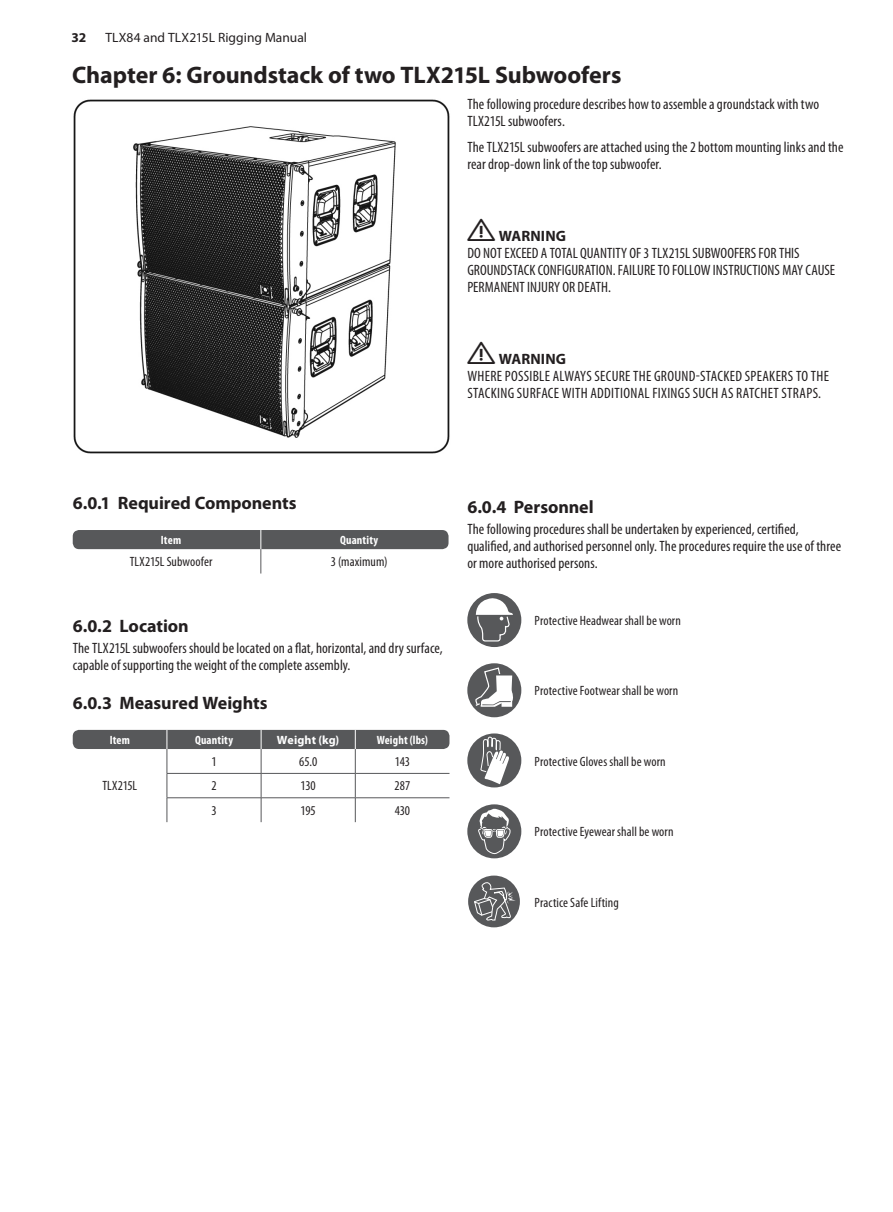
<style>
.page{position:relative;width:893px;height:1212px;background:#fff}
.page>*{position:absolute;margin:0;border:0;box-sizing:border-box;transform-origin:0 0}
.Chapter{font:700 24px "Myriad Pro";letter-spacing:-.005em;color:#231f20}
._6_0_1_Article_cont{font:700 18px "Myriad Pro";letter-spacing:-.005em;color:#231f20}
._6_0_1_Article{font:700 18px "Myriad Pro";letter-spacing:-.005em;color:#231f20}
.GENERAL_Text{font:condensed 15px/17px "Myriad Pro";letter-spacing:.005em;color:#231f20}
.SAFETY_Caution_Excla{font:700 15px "Myriad Pro";letter-spacing:.005em;color:#231f20}
.t1{font:condensed 13.5px "Myriad Pro";letter-spacing:.005em;color:#231f20}
.t2{font:13.5px "Myriad Pro";letter-spacing:.005em;color:#231f20}
.t3{font:700 13.5px "Myriad Pro";color:#231f20}
.t4{font:700 condensed 12px "Myriad Pro";letter-spacing:.015em;color:#fff}
.t5{font:700 12px "Myriad Pro";letter-spacing:.01em;color:#fff}
.s1{font-family:"SQF Cust Glyph Set 1 V1";font-weight:400;font-size:30px}
</style>
<div class="page">
<img style="left:73px;top:99px;width:377px;height:355px">
<div style="left:73px;top:530px;width:376px;height:19px;background:#57585a;border-radius:6px"></div>
<svg style="left:261px;top:530px;width:1px;height:43px"></svg>
<div style="left:73px;top:730px;width:376px;height:19px;background:#57585a;border-radius:6px"></div>
<hr style="left:167px;top:773px;width:94px;height:1px;background:#57585a">
<hr style="left:261px;top:773px;width:94px;height:1px;background:#57585a">
<hr style="left:355px;top:773px;width:94px;height:1px;background:#57585a">
<svg style="left:167px;top:730px;width:1px;height:92px"></svg>
<hr style="left:167px;top:797px;width:94px;height:1px;background:#57585a">
<hr style="left:261px;top:797px;width:94px;height:1px;background:#57585a">
<hr style="left:355px;top:797px;width:94px;height:1px;background:#57585a">
<svg style="left:261px;top:730px;width:1px;height:92px"></svg>
<svg style="left:355px;top:730px;width:1px;height:92px"></svg>
<div style="left:467px;top:593px;width:54px;height:54px;background:#57585a;border-radius:50%"></div>
<svg style="left:475px;top:598px;width:38px;height:44px"></svg>
<div style="left:467px;top:663px;width:54px;height:54px;background:#57585a;border-radius:50%"></div>
<svg style="left:474px;top:667px;width:40px;height:40px"></svg>
<div style="left:467px;top:733px;width:54px;height:54px;background:#57585a;border-radius:50%"></div>
<svg style="left:481px;top:736px;width:29px;height:48px"></svg>
<div style="left:467px;top:804px;width:54px;height:54px;background:#57585a;border-radius:50%"></div>
<svg style="left:478px;top:808px;width:34px;height:50px"></svg>
<div style="left:468px;top:875px;width:52px;height:52px;background:#57585a;border-radius:50%"></div>
<svg style="left:473px;top:882px;width:43px;height:39px"></svg>
<p class="t3" style="left:71px;top:29px;width:16px">32</p>
<p class="t2" style="left:105px;top:29px;width:203px">TLX84 and TLX215L Rigging Manual</p>
<p class="Chapter" style="left:72px;top:59px;width:551px">Chapter 6: Groundstack of two TLX215L Subwoofers</p>
<p class="GENERAL_Text" style="left:467px;top:95px;width:354px">The following procedure describes how to assemble a groundstack with two<br>TLX215L subwoofers.</p>
<p class="GENERAL_Text" style="left:467px;top:138px;width:378px">The TLX215L subwoofers are attached using the 2 bottom mounting links and the rear drop-down link of the top subwoofer.</p>
<p class="SAFETY_Caution_Excla" style="left:467px;top:226px;width:100px"><span class="s1">!</span> WARNING</p>
<p class="GENERAL_Text" style="left:467px;top:244px;width:369px">DO NOT EXCEED A TOTAL QUANTITY OF 3 TLX215L SUBWOOFERS FOR THIS<br>GROUNDSTACK CONFIGURATION. FAILURE TO FOLLOW INSTRUCTIONS MAY CAUSE<br>PERMANENT INJURY OR DEATH.</p>
<p class="SAFETY_Caution_Excla" style="left:467px;top:349px;width:100px"><span class="s1">!</span> WARNING</p>
<p class="GENERAL_Text" style="left:467px;top:368px;width:363px">WHERE POSSIBLE ALWAYS SECURE THE GROUND-STACKED SPEAKERS TO THE<br>STACKING SURFACE WITH ADDITIONAL FIXINGS SUCH AS RATCHET STRAPS.</p>
<p class="_6_0_1_Article" style="left:73px;top:491px;width:225px">6.0.1 Required Components</p>
<p class="t4" style="left:161px;top:533px;width:22px">Item</p>
<p class="t4" style="left:340px;top:533px;width:40px">Quantity</p>
<p class="t1" style="left:130px;top:553px;width:84px">TLX215L Subwoofer</p>
<p class="t1" style="left:331px;top:553px;width:58px">3 (maximum)</p>
<p class="_6_0_1_Article_cont" style="left:73px;top:614px;width:118px">6.0.2 Location</p>
<p class="GENERAL_Text" style="left:73px;top:640px;width:372px">The TLX215L subwoofers should be located on a flat, horizontal, and dry surface, capable of supporting the weight of the complete assembly.</p>
<p class="_6_0_1_Article_cont" style="left:73px;top:691px;width:196px">6.0.3 Measured Weights</p>
<p class="t4" style="left:110px;top:732px;width:22px">Item</p>
<p class="t4" style="left:195px;top:732px;width:40px">Quantity</p>
<p class="t5" style="left:277px;top:732px;width:64px">Weight (kg)</p>
<p class="t4" style="left:377px;top:732px;width:53px">Weight (lbs)</p>
<p class="t1" style="left:102px;top:778px;width:36px">TLX215L</p>
<p class="t1" style="left:211px;top:753px;width:7px">1</p>
<p class="t1" style="left:299px;top:753px;width:20px">65.0</p>
<p class="t1" style="left:395px;top:753px;width:17px">143</p>
<p class="t1" style="left:211px;top:778px;width:7px">2</p>
<p class="t1" style="left:301px;top:778px;width:17px">130</p>
<p class="t1" style="left:395px;top:778px;width:17px">287</p>
<p class="t1" style="left:211px;top:802px;width:7px">3</p>
<p class="t1" style="left:301px;top:802px;width:17px">195</p>
<p class="t1" style="left:395px;top:802px;width:17px">430</p>
<p class="_6_0_1_Article_cont" style="left:467px;top:495px;width:128px">6.0.4 Personnel</p>
<p class="GENERAL_Text" style="left:467px;top:521px;width:375px">The following procedures shall be undertaken by experienced, certified, qualified, and authorised personnel only. The procedures require the use of three or more authorised persons.</p>
<p class="t1" style="left:535px;top:612px;width:148px">Protective Headwear shall be worn</p>
<p class="t1" style="left:535px;top:683px;width:145px">Protective Footwear shall be worn</p>
<p class="t1" style="left:535px;top:753px;width:133px">Protective Gloves shall be worn</p>
<p class="t1" style="left:535px;top:824px;width:141px">Protective Eyewear shall be worn</p>
<p class="t1" style="left:535px;top:894px;width:86px">Practice Safe Lifting</p>
</div>
